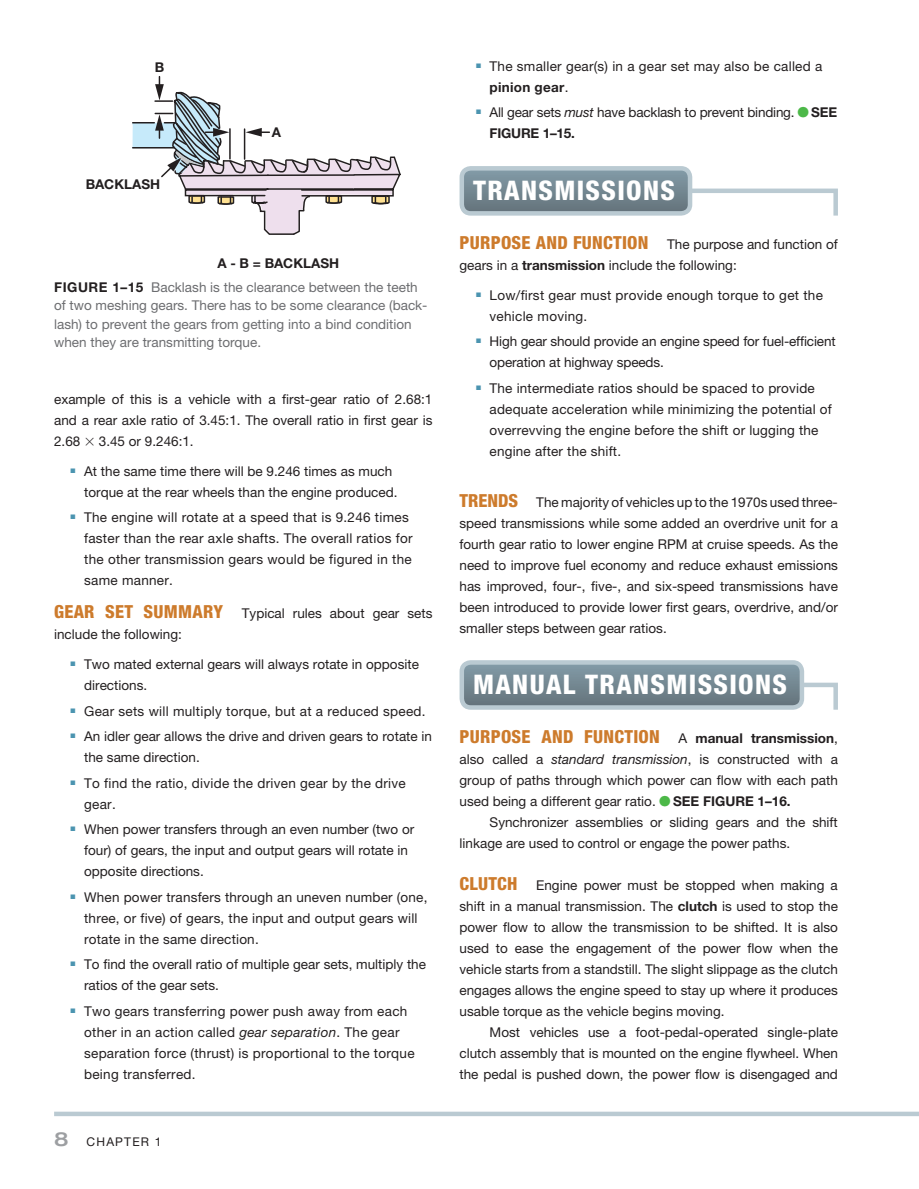
<style>
.page{position:relative;width:919px;height:1189px;background:#fff}
.page>*{position:absolute;margin:0;border:0;box-sizing:border-box;transform-origin:0 0}
.t1{font:800 condensed 27px "Helvetica Neue LTW1 G";letter-spacing:.05em;color:#fff}
.t2{font:800 condensed 18px "Helvetica Neue LTW1 G";letter-spacing:.015em;color:#cd7b2c}
.t3{font:13.5px/21px "Helvetica Neue LTW1 G";color:#231f20}
.t4{font:13.5px/21px "Helvetica Neue LTW1 G";letter-spacing:.02em;color:#231f20}
.t5{font:13.5px/18px "Helvetica Neue LTW1 G";color:#6c6d70}
.t6{font:700 13.5px "Helvetica Neue LTW1 G";color:#231f20}
.t7{font:12px "Helvetica Neue LTW1 G";letter-spacing:.1em;color:#231f20}
.s1{font-weight:700;color:#231f20}
.s2{font-weight:800;font-stretch:condensed;font-size:18px;color:#cd7b2c}
.s3{font-style:italic}
.s4{font-weight:500;font-stretch:expanded;font-size:19.5px;color:#9d9fa2}
.s5{font-weight:700}
.s6{font-weight:400;font-stretch:normal;font-size:13.5px;color:#231f20}
.s7{font-weight:700;font-stretch:normal;font-size:13.5px;color:#231f20}
</style>
<div class="page">
<svg style="left:54px;top:1111px;width:864px;height:4px;background:#c5d2d9"></svg>
<svg style="left:132px;top:76px;width:268px;height:159px"></svg>
<svg style="left:464px;top:171px;width:374px;height:45px"></svg>
<div style="left:459px;top:166px;width:233px;height:49px;border:4px solid #bacad2;border-radius:9px"></div>
<svg style="left:464px;top:662px;width:374px;height:48px;background:#84969f"></svg>
<div style="left:459px;top:660px;width:344px;height:49px;border:4px solid #bacad2;border-radius:9px"></div>
<p class="t6" style="left:155px;top:59px;width:11px">B</p>
<p class="t6" style="left:86px;top:176px;width:76px">BACKLASH</p>
<p class="t6" style="left:272px;top:123px;width:11px">A</p>
<p class="t5" style="left:54px;top:251px;width:365px;line-height:24.3px;text-indent:163px"><span class="s1">A - B = BACKLASH<br>FIGURE 1–15</span> Backlash is the clearance between the teeth</p>
<p class="t5" style="left:54px;top:296px;width:375px">of two meshing gears. There has to be some clearance (back&shy;lash) to prevent the gears from getting into a bind condition when they are transmitting torque.</p>
<p class="t3" style="left:54px;top:388px;width:379px;text-align:justify">example of this is a vehicle with a first-gear ratio of 2.68:1 and a rear axle ratio of 3.45:1. The overall ratio in first gear is 2.68</p>
<p class="t3" style="left:99px;top:430px;width:96px">3.45 or 9.246:1.</p>
<p class="t3" style="left:84px;top:460px;width:315px;text-indent:-14px"><sup>■</sup> At the same time there will be 9.246 times as much torque at the rear wheels than the engine produced.</p>
<p class="t4" style="left:84px;top:506px;width:330px;text-indent:-14px"><sup>■</sup> The engine will rotate at a speed that is 9.246 times faster than the rear axle shafts. The overall ratios for the other transmission gears would be figured in the same manner.</p>
<p class="t3" style="left:54px;top:602px;width:380px"><span class="s2">GEAR SET SUMMARY</span> Typical rules about gear sets include the following:</p>
<p class="t3" style="left:84px;top:653px;width:336px;text-indent:-14px"><sup>■</sup> Two mated external gears will always rotate in opposite directions.</p>
<p class="t4" style="left:71px;top:700px;width:356px"><sup>■</sup> Gear sets will multiply torque, but at a reduced speed.</p>
<p class="t3" style="left:84px;top:725px;width:349px;text-indent:-14px"><sup>■</sup> An idler gear allows the drive and driven gears to rotate in the same direction.</p>
<p class="t4" style="left:84px;top:772px;width:323px;text-indent:-14px"><sup>■</sup> To find the ratio, divide the driven gear by the drive gear.</p>
<p class="t3" style="left:84px;top:818px;width:331px;text-indent:-14px"><sup>■</sup> When power transfers through an even number (two or four) of gears, the input and output gears will rotate in opposite directions.</p>
<p class="t3" style="left:84px;top:886px;width:344px;text-indent:-14px"><sup>■</sup> When power transfers through an uneven number (one, three, or five) of gears, the input and output gears will rotate in the same direction.</p>
<p class="t3" style="left:84px;top:953px;width:343px;text-indent:-14px"><sup>■</sup> To find the overall ratio of multiple gear sets, multiply the ratios of the gear sets.</p>
<p class="t4" style="left:84px;top:1000px;width:332px;text-indent:-14px"><sup>■</sup> Two gears transferring power push away from each other in an action called <span class="s3">gear separation</span>. The gear separation force (thrust) is proportional to the torque being transferred.</p>
<p class="t7" style="left:54px;top:1134px;width:109px"><span class="s4">8</span> CHAPTER 1</p>
<p class="t4" style="left:489px;top:55px;width:334px;text-indent:-14px"><sup>■</sup> The smaller gear(s) in a gear set may also be called a <span class="s5">pinion gear</span>.</p>
<p class="t3" style="left:489px;top:102px;width:349px;text-indent:-14px"><sup>■</sup> All gear sets <span class="s3">must</span> have backlash to prevent binding. <sup>●</sup> <span class="s5">SEE<br>FIGURE 1–15.</span></p>
<p class="t1" style="left:473px;top:173px;width:203px">TRANSMISSIONS</p>
<p class="t3" style="left:459px;top:233px;width:380px"><span class="s2">PURPOSE AND FUNCTION</span> The purpose and function of gears in a <span class="s5">transmission</span> include the following:</p>
<p class="t4" style="left:489px;top:284px;width:335px;text-indent:-14px"><sup>■</sup> Low/first gear must provide enough torque to get the vehicle moving.</p>
<p class="t3" style="left:489px;top:330px;width:347px;text-indent:-14px"><sup>■</sup> High gear should provide an engine speed for fuel-efficient operation at highway speeds.</p>
<p class="t3" style="left:489px;top:377px;width:343px;text-indent:-14px"><sup>■</sup> The intermediate ratios should be spaced to provide adequate acceleration while minimizing the potential of overrevving the engine before the shift or lugging the engine after the shift.</p>
<p class="t3" style="left:459px;top:491px;width:380px;text-align:justify"><span class="s2">TRENDS</span> The majority of vehicles up to the 1970s used three&shy;speed transmissions while some added an overdrive unit for a fourth gear ratio to lower engine RPM at cruise speeds. As the need to improve fuel economy and reduce exhaust emissions has improved, four-, five-, and six-speed transmissions have been introduced to provide lower first gears, overdrive, and/or smaller steps between gear ratios.</p>
<p class="t1" style="left:473px;top:667px;width:315px">MANUAL TRANSMISSIONS</p>
<p class="t2" style="left:459px;top:725px;width:380px">PURPOSE AND FUNCTION <span class="s6">A</span> <span class="s7">manual transmission</span><span class="s6">,</span></p>
<p class="t3" style="left:459px;top:748px;width:380px">also called a <span class="s3">standard transmission</span>, is constructed with a</p>
<p class="t3" style="left:459px;top:769px;width:379px">group of paths through which power can flow with each path</p>
<p class="t3" style="left:459px;top:790px;width:332px">used being a different gear ratio. <sup>●</sup> <span class="s5">SEE FIGURE 1–16.</span></p>
<p class="t3" style="left:489px;top:811px;width:349px">Synchronizer assemblies or sliding gears and the shift</p>
<p class="t3" style="left:459px;top:832px;width:332px">linkage are used to control or engage the power paths.</p>
<p class="t3" style="left:459px;top:874px;width:379px"><span class="s2">CLUTCH</span> Engine power must be stopped when making a</p>
<p class="t3" style="left:459px;top:895px;width:380px">shift in a manual transmission. The <span class="s5">clutch</span> is used to stop the</p>
<p class="t3" style="left:459px;top:916px;width:379px">power flow to allow the transmission to be shifted. It is also</p>
<p class="t3" style="left:459px;top:937px;width:379px">used to ease the engagement of the power flow when the</p>
<p class="t3" style="left:459px;top:958px;width:380px">vehicle starts from a standstill. The slight slippage as the clutch</p>
<p class="t3" style="left:459px;top:979px;width:379px">engages allows the engine speed to stay up where it produces</p>
<p class="t3" style="left:459px;top:1000px;width:266px">usable torque as the vehicle begins moving.</p>
<p class="t3" style="left:489px;top:1021px;width:350px">Most vehicles use a foot-pedal-operated single-plate</p>
<p class="t3" style="left:459px;top:1042px;width:380px">clutch assembly that is mounted on the engine flywheel. When</p>
<p class="t3" style="left:459px;top:1063px;width:380px">the pedal is pushed down, the power flow is disengaged and</p>
</div>
